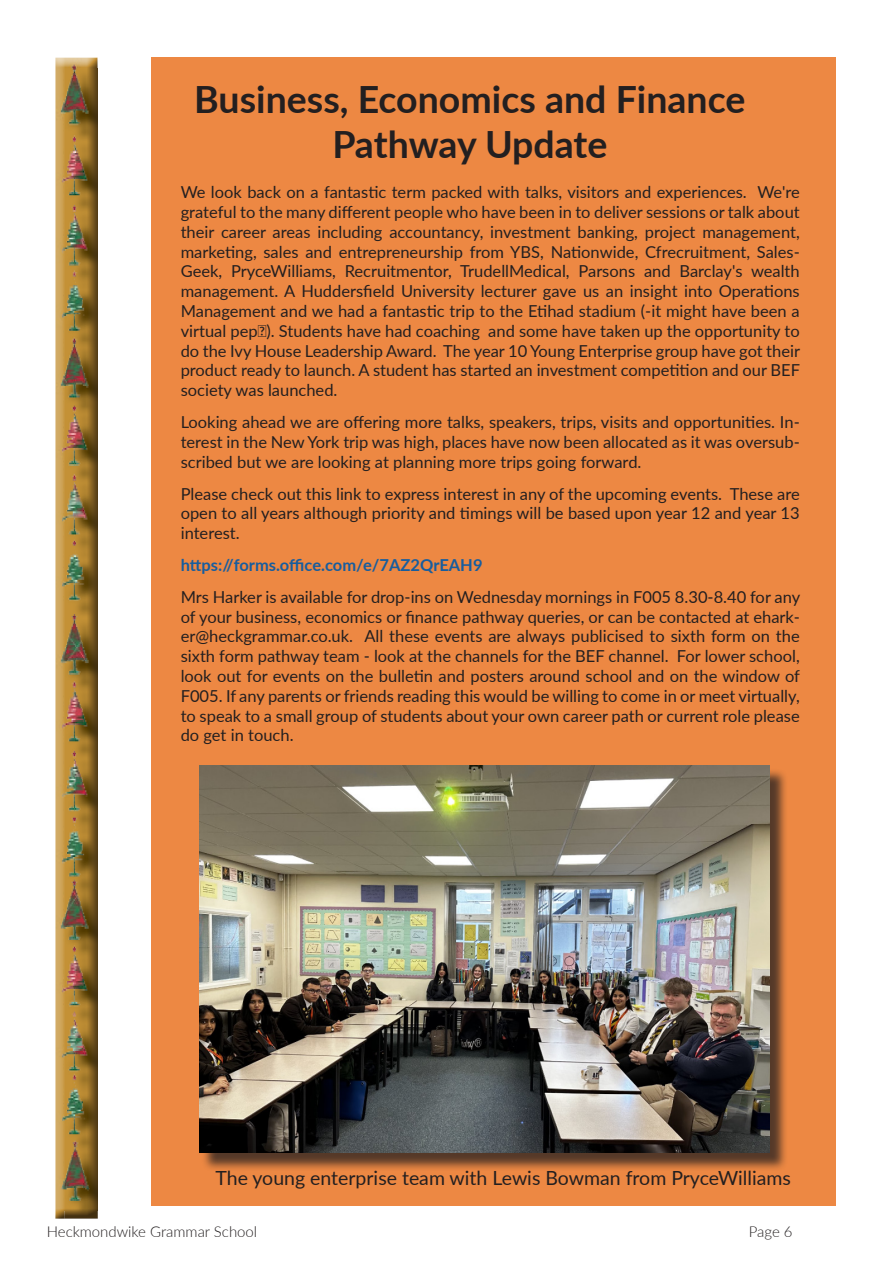
<style>
.page{position:relative;width:893px;height:1263px;background:#fff}
.page>*{position:absolute;margin:0;border:0;box-sizing:border-box;transform-origin:0 0}
.t1{font:700 37.5px/45px "Lato";color:#231f20;text-align:center}
.t2{font:19.5px "Lato";color:#231f20}
.t3{font:16.5px/19.8px "Lato";color:#231f20;text-align:justify}
.t4{font:700 16.5px "Lato";color:#175d9e}
.t5{font:300 15px "Lato";color:#231f20}
</style>
<div class="page">
<div style="left:53px;top:57px;width:45px;height:1162px;background:#231f20;opacity:.75"></div>
<div style="left:151px;top:57px;width:685px;height:1148px;background:#ed8843"></div>
<div style="left:201px;top:768px;width:587px;height:404px;background:#231f20;opacity:.75"></div>
<img style="left:199px;top:765px;width:571px;height:388px">
<p class="t1" style="left:194px;top:75px;width:553px">Business, Economics and Finance<br>Pathway Update</p>
<p class="t3" style="left:181px;top:182px;width:621px;text-align:left">We look back on a fantastic term packed with talks, visitors and experiences. We're grateful to the many different people who have been in to deliver sessions or talk about their career areas including accountancy, investment banking, project management, marketing, sales and entrepreneurship from YBS, Nationwide, Cfrecruitment, Sales-Geek, PryceWilliams, Recruitmentor, TrudellMedical, Parsons and Barclay's wealth management. A Huddersfield University lecturer gave us an insight into Operations Management and we had a fantastic trip to the Etihad stadium (-it might have been a virtual pep ). Students have had coaching and some have taken up the opportunity to do the Ivy House Leadership Award. The year 10 Young Enterprise group have got their product ready to launch. A student has started an investment competition and our BEF society was launched.</p>
<p class="t3" style="left:181px;top:411px;width:621px">Looking ahead we are offering more talks, speakers, trips, visits and opportunities. In&shy;terest in the New York trip was high, places have now been allocated as it was oversub&shy;scribed but we are looking at planning more trips going forward.</p>
<p class="t3" style="left:181px;top:483px;width:621px">Please check out this link to express interest in any of the upcoming events. These are open to all years although priority and timings will be based upon year 12 and year 13 interest.</p>
<p class="t4" style="left:181px;top:553px;width:303px">https://forms.office.com/e/7AZ2QrEAH9</p>
<p class="t3" style="left:181px;top:586px;width:621px">Mrs Harker is available for drop-ins on Wednesday mornings in F005 8.30-8.40 for any of your business, economics or finance pathway queries, or can be contacted at ehark&shy;er@heckgrammar.co.uk. All these events are always publicised to sixth form on the sixth form pathway team - look at the channels for the BEF channel. For lower school, look out for events on the bulletin and posters around school and on the window of F005. If any parents or friends reading this would be willing to come in or meet virtually, to speak to a small group of students about your own career path or current role please do get in touch.</p>
<p class="t2" style="left:215px;top:1164px;width:577px">The young enterprise team with Lewis Bowman from PryceWilliams</p>
<p class="t5" style="left:47px;top:1221px;width:212px">Heckmondwike Grammar School</p>
<p class="t5" style="left:749px;top:1221px;width:45px">Page 6</p>
</div>
